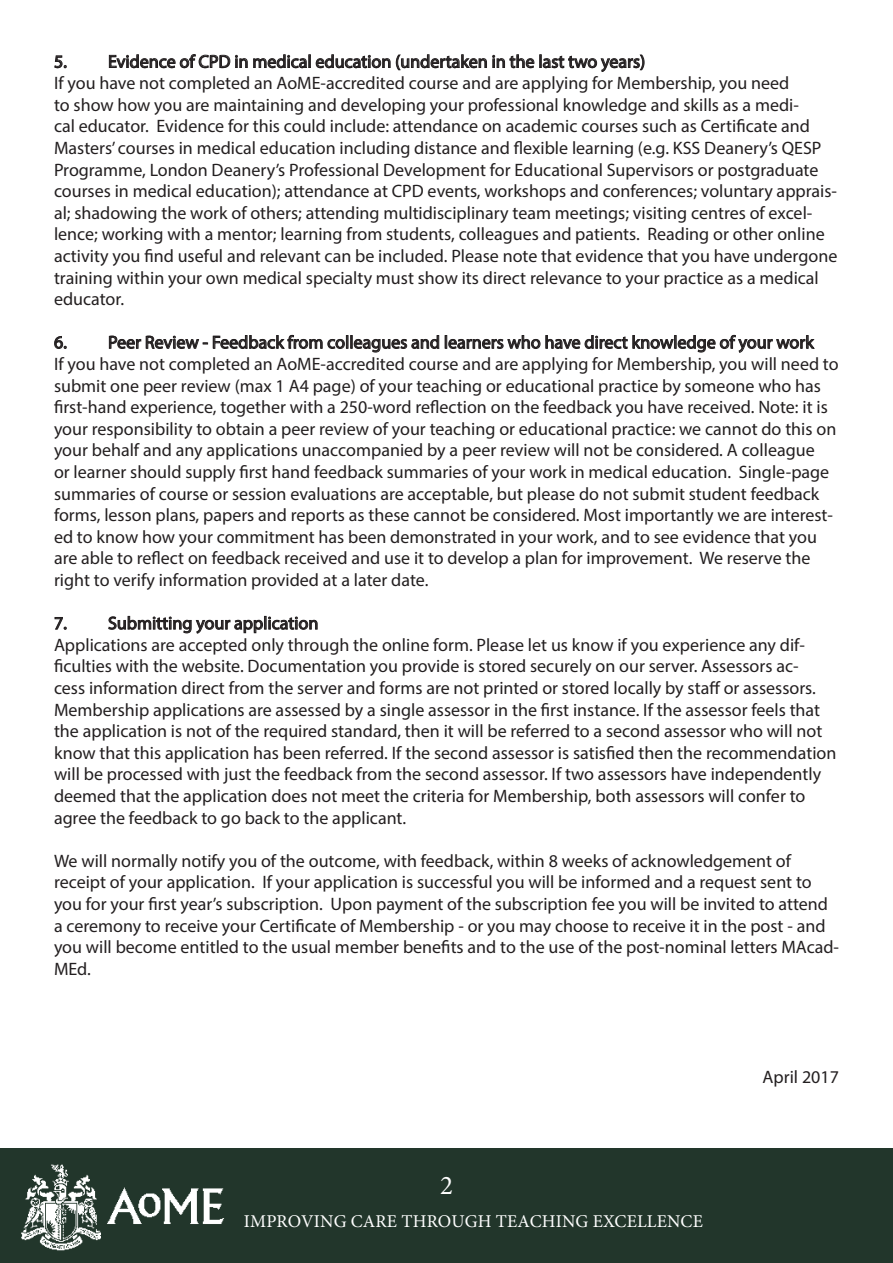
<style>
.page{position:relative;width:893px;height:1263px;background:#fff}
.page>*{position:absolute;margin:0;border:0;box-sizing:border-box;transform-origin:0 0}
.t1{font:27px "Minion Pro";color:#fff}
.t2{font:18px/21.6px "Myriad Pro";color:#231f20}
.t3{font:18px "Minion Pro";letter-spacing:.01em;color:#fff}
</style>
<div class="page">
<svg style="left:54px;top:55px;width:13px;height:13px"></svg>
<svg style="left:109px;top:54px;width:198px;height:15px"></svg>
<div style="left:308px;top:54px;width:3px;height:14px;border:1px solid #231f20"></div>
<svg style="left:315px;top:54px;width:220px;height:17px"></svg>
<div style="left:539px;top:54px;width:3px;height:14px;border:1px solid #231f20"></div>
<svg style="left:542px;top:54px;width:103px;height:18px"></svg>
<svg style="left:54px;top:336px;width:13px;height:13px"></svg>
<svg style="left:109px;top:334px;width:239px;height:15px"></svg>
<div style="left:350px;top:335px;width:3px;height:14px;border:1px solid #231f20"></div>
<svg style="left:354px;top:335px;width:85px;height:18px"></svg>
<svg style="left:445px;top:334px;width:370px;height:19px"></svg>
<svg style="left:54px;top:617px;width:13px;height:13px"></svg>
<svg style="left:108px;top:615px;width:210px;height:19px"></svg>
<div style="left:0;top:1149px;width:893px;height:114px;background:#22362b"></div>
<img style="left:21px;top:1164px;width:203px;height:87px">
<p class="t2" style="left:54px;top:50px;width:593px">5. Evidence of CPD in medical education (undertaken in the last two years)</p>
<p class="t2" style="left:54px;top:72px;width:785px">If you have not completed an AoME-accredited course and are applying for Membership, you need<br>to show how you are maintaining and developing your professional knowledge and skills as a medi-<br>cal educator. Evidence for this could include: attendance on academic courses such as Certificate and Masters’ courses in medical education including distance and flexible learning (e.g. KSS Deanery’s QESP Programme, London Deanery’s Professional Development for Educational Supervisors or postgraduate courses in medical education); attendance at CPD events, workshops and conferences; voluntary apprais&shy;al; shadowing the work of others; attending multidisciplinary team meetings; visiting centres of excel&shy;lence; working with a mentor; learning from students, colleagues and patients. Reading or other online activity you find useful and relevant can be included. Please note that evidence that you have undergone training within your own medical specialty must show its direct relevance to your practice as a medical educator.</p>
<p class="t2" style="left:54px;top:331px;width:761px">6. Peer Review - Feedback from colleagues and learners who have direct knowledge of your work</p>
<p class="t2" style="left:54px;top:353px;width:786px">If you have not completed an AoME-accredited course and are applying for Membership, you will need to submit one peer review (max 1 A4 page) of your teaching or educational practice by someone who has first-hand experience, together with a 250-word reflection on the feedback you have received. Note: it is your responsibility to obtain a peer review of your teaching or educational practice: we cannot do this on your behalf and any applications unaccompanied by a peer review will not be considered. A colleague<br>or learner should supply first hand feedback summaries of your work in medical education. Single-page summaries of course or session evaluations are acceptable, but please do not submit student feedback forms, lesson plans, papers and reports as these cannot be considered. Most importantly we are interest&shy;ed to know how your commitment has been demonstrated in your work, and to see evidence that you are able to reflect on feedback received and use it to develop a plan for improvement. We reserve the right to verify information provided at a later date.</p>
<p class="t2" style="left:54px;top:612px;width:266px">7. Submitting your application</p>
<p class="t2" style="left:54px;top:634px;width:784px">Applications are accepted only through the online form. Please let us know if you experience any dif&shy;ficulties with the website. Documentation you provide is stored securely on our server. Assessors ac-<br>cess information direct from the server and forms are not printed or stored locally by staff or assessors.<br>Membership applications are assessed by a single assessor in the first instance. If the assessor feels that the application is not of the required standard, then it will be referred to a second assessor who will not know that this application has been referred. If the second assessor is satisfied then the recommendation will be processed with just the feedback from the second assessor. If two assessors have independently deemed that the application does not meet the criteria for Membership, both assessors will confer to agree the feedback to go back to the applicant.</p>
<p class="t2" style="left:54px;top:850px;width:786px">We will normally notify you of the outcome, with feedback, within 8 weeks of acknowledgement of receipt of your application. If your application is successful you will be informed and a request sent to you for your first year’s subscription. Upon payment of the subscription fee you will be invited to attend a ceremony to receive your Certificate of Membership - or you may choose to receive it in the post - and you will become entitled to the usual member benefits and to the use of the post-nominal letters MAcad-MEd.</p>
<p class="t1" style="left:440px;top:1168px;width:14px">2</p>
<p class="t3" style="left:244px;top:1209px;width:461px">IMPROVING CARE THROUGH TEACHING EXCELLENCE</p>
<p class="t2" style="left:763px;top:1066px;width:78px">April 2017</p>
</div>
